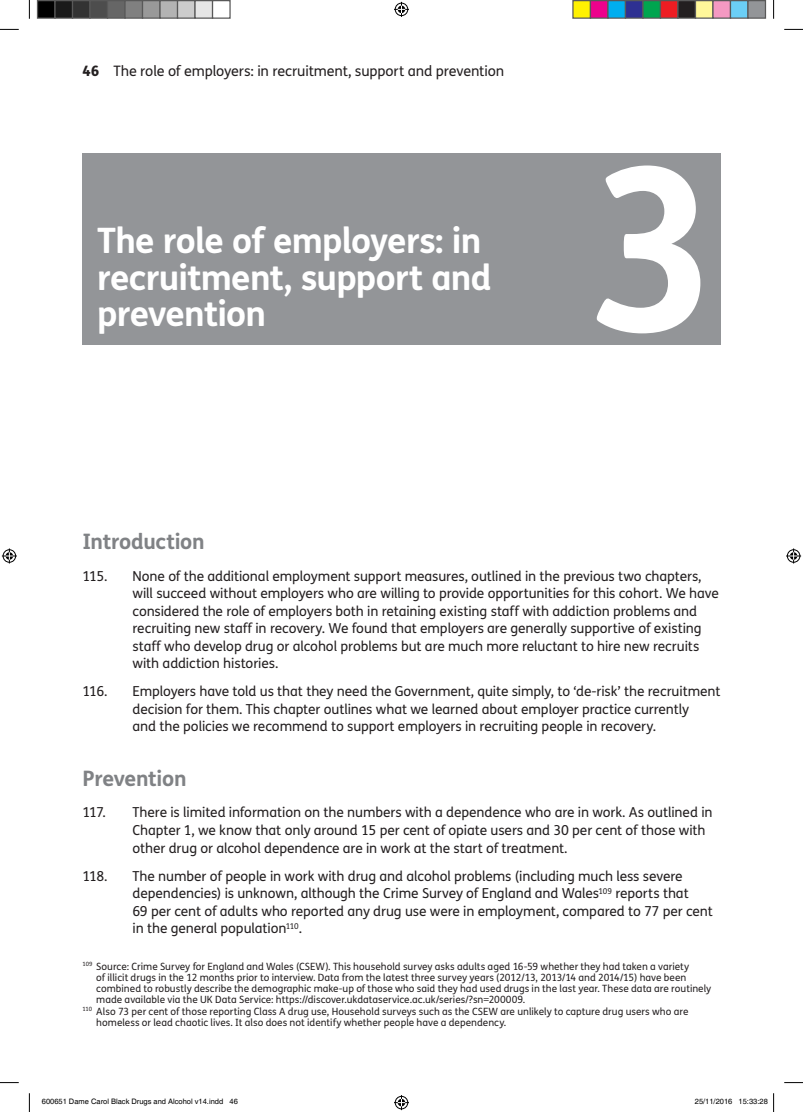
<style>
.page{position:relative;width:803px;height:1112px;background:#fff}
.page>*{position:absolute;margin:0;border:0;box-sizing:border-box;transform-origin:0 0}
.t1{font:700 226.75px "FS Me";color:#fff}
.t2{font:700 35px/36.2px "FS Me";letter-spacing:-.02em;color:#fff}
.t3{font:700 21.25px "FS Me";letter-spacing:-.015em;color:#808285}
.t4{font:14.38px "FS Me";letter-spacing:-.01em;color:#231f20}
.t5{font:13.75px/17.5px "FS Me";letter-spacing:-.005em;color:#231f20}
.t6{font:10px "FS Me";color:#231f20}
.t7{font:7.5px "Helvetica";color:#000}
.s1{font-weight:800}
</style>
<div class="page">
<div style="left:83px;top:153px;width:638px;height:192px;background:#939598"></div>
<svg style="left:0;top:29px;width:19px;height:1px"></svg>
<svg style="left:784px;top:29px;width:19px;height:1px"></svg>
<svg style="left:0;top:1082px;width:19px;height:1px"></svg>
<svg style="left:784px;top:1082px;width:19px;height:1px"></svg>
<svg style="left:29px;top:0;width:1px;height:19px"></svg>
<svg style="left:29px;top:1093px;width:1px;height:18px"></svg>
<svg style="left:773px;top:0;width:1px;height:19px"></svg>
<svg style="left:394px;top:2px;width:15px;height:15px"></svg>
<svg style="left:394px;top:1095px;width:15px;height:14px"></svg>
<svg style="left:2px;top:548px;width:15px;height:15px"></svg>
<svg style="left:786px;top:548px;width:15px;height:15px"></svg>
<div style="left:38px;top:1px;width:17px;height:17px;background:#000"></div>
<div style="left:37px;top:0;width:19px;height:19px;border:1px solid #595959"></div>
<div style="left:55px;top:1px;width:18px;height:17px;background:#1a1a1a"></div>
<div style="left:54px;top:0;width:19px;height:19px;border:1px solid #595959"></div>
<div style="left:73px;top:1px;width:17px;height:17px;background:#333"></div>
<div style="left:72px;top:0;width:19px;height:19px;border:1px solid #595959"></div>
<div style="left:90px;top:1px;width:18px;height:17px;background:#4d4d4d"></div>
<div style="left:89px;top:0;width:19px;height:19px;border:1px solid #595959"></div>
<div style="left:108px;top:1px;width:17px;height:17px;background:#666"></div>
<div style="left:107px;top:0;width:19px;height:19px;border:1px solid #595959"></div>
<div style="left:125px;top:1px;width:18px;height:17px;background:#808080"></div>
<div style="left:124px;top:0;width:19px;height:19px;border:1px solid #595959"></div>
<div style="left:143px;top:1px;width:17px;height:17px;background:#999"></div>
<div style="left:142px;top:0;width:19px;height:19px;border:1px solid #595959"></div>
<div style="left:160px;top:1px;width:18px;height:17px;background:#b3b3b3"></div>
<div style="left:159px;top:0;width:19px;height:19px;border:1px solid #595959"></div>
<div style="left:178px;top:1px;width:17px;height:17px;background:#ccc"></div>
<div style="left:177px;top:0;width:19px;height:19px;border:1px solid #595959"></div>
<div style="left:195px;top:1px;width:18px;height:17px;background:#e6e6e6"></div>
<div style="left:194px;top:0;width:19px;height:19px;border:1px solid #595959"></div>
<div style="left:212px;top:0;width:19px;height:19px;border:1px solid #595959"></div>
<div style="left:573px;top:1px;width:17px;height:17px;background:#fff101"></div>
<div style="left:572px;top:0;width:19px;height:19px;border:1px solid #595959"></div>
<div style="left:590px;top:1px;width:18px;height:17px;background:#ed028c"></div>
<div style="left:590px;top:0;width:18px;height:19px;border:1px solid #595959"></div>
<div style="left:608px;top:1px;width:17px;height:17px;background:#00aeef"></div>
<div style="left:607px;top:0;width:19px;height:19px;border:1px solid #595959"></div>
<div style="left:625px;top:1px;width:18px;height:17px;background:#2e3092"></div>
<div style="left:625px;top:0;width:18px;height:19px;border:1px solid #595959"></div>
<div style="left:643px;top:1px;width:17px;height:17px;background:#00a54f"></div>
<div style="left:642px;top:0;width:19px;height:19px;border:1px solid #595959"></div>
<div style="left:660px;top:1px;width:18px;height:17px;background:#ee1d23"></div>
<div style="left:660px;top:0;width:18px;height:19px;border:1px solid #595959"></div>
<div style="left:678px;top:1px;width:17px;height:17px;background:#231f20"></div>
<div style="left:677px;top:0;width:19px;height:19px;border:1px solid #595959"></div>
<div style="left:695px;top:1px;width:18px;height:17px;background:#fff79a"></div>
<div style="left:695px;top:0;width:18px;height:19px;border:1px solid #595959"></div>
<div style="left:713px;top:1px;width:17px;height:17px;background:#f499c2"></div>
<div style="left:712px;top:0;width:19px;height:19px;border:1px solid #595959"></div>
<div style="left:730px;top:1px;width:18px;height:17px;background:#6bcff6"></div>
<div style="left:730px;top:0;width:18px;height:19px;border:1px solid #595959"></div>
<div style="left:748px;top:1px;width:17px;height:17px;background:#939598"></div>
<div style="left:747px;top:0;width:19px;height:19px;border:1px solid #595959"></div>
<svg style="left:773px;top:1093px;width:1px;height:18px"></svg>
<p class="t4" style="left:83px;top:61px;width:423px"><span class="s1">46</span> The role of employers: in recruitment, support and prevention</p>
<h2 class="t2" style="left:97px;top:221px;width:396px">The role of employers: in recruitment, support and prevention</h2>
<h1 class="t1" style="left:586px;top:75px;width:135px">3</h1>
<h3 class="t3" style="left:83px;top:524px;width:124px">Introduction</h3>
<p class="t5" style="left:83px;top:566px;width:26px">115.</p>
<p class="t5" style="left:133px;top:566px;width:588px">None of the additional employment support measures, outlined in the previous two chapters, will succeed without employers who are willing to provide opportunities for this cohort. We have considered the role of employers both in retaining existing staff with addiction problems and recruiting new staff in recovery. We found that employers are generally supportive of existing staff who develop drug or alcohol problems but are much more reluctant to hire new recruits with addiction histories.</p>
<p class="t5" style="left:83px;top:682px;width:26px">116.</p>
<p class="t5" style="left:133px;top:682px;width:589px">Employers have told us that they need the Government, quite simply, to ‘de-risk’ the recruitment decision for them. This chapter outlines what we learned about employer practice currently<br>and the policies we recommend to support employers in recruiting people in recovery.</p>
<h3 class="t3" style="left:83px;top:761px;width:105px">Prevention</h3>
<p class="t5" style="left:83px;top:803px;width:25px">117.</p>
<p class="t5" style="left:133px;top:803px;width:581px">There is limited information on the numbers with a dependence who are in work. As outlined in<br>Chapter 1, we know that only around 15 per cent of opiate users and 30 per cent of those with other drug or alcohol dependence are in work at the start of treatment.</p>
<p class="t5" style="left:83px;top:866px;width:27px">118.</p>
<p class="t5" style="left:133px;top:866px;width:582px">The number of people in work with drug and alcohol problems (including much less severe dependencies) is unknown, although the Crime Survey of England and Wales<sup>109</sup> reports that<br>69 per cent of adults who reported any drug use were in employment, compared to 77 per cent in the general population<sup>110</sup>.</p>
<p class="t6" style="left:83px;top:958px;width:608px"><sup>109</sup> Source: Crime Survey for England and Wales (CSEW). This household survey asks adults aged 16-59 whether they had taken a variety</p>
<p class="t6" style="left:96px;top:970px;width:592px">of illicit drugs in the 12 months prior to interview. Data from the latest three survey years (2012/13, 2013/14 and 2014/15) have been</p>
<p class="t6" style="left:96px;top:981px;width:616px">combined to robustly describe the demographic make-up of those who said they had used drugs in the last year. These data are routinely</p>
<p class="t6" style="left:96px;top:992px;width:430px">made available via the UK Data Service: https://discover.ukdataservice.ac.uk/series/?sn=200009.</p>
<p class="t6" style="left:83px;top:1003px;width:607px"><sup>110</sup> Also 73 per cent of those reporting Class A drug use, Household surveys such as the CSEW are unlikely to capture drug users who are</p>
<p class="t6" style="left:96px;top:1015px;width:412px">homeless or lead chaotic lives. It also does not identify whether people have a dependency.</p>
<p class="t7" style="left:42px;top:1097px;width:197px">600651 Dame Carol Black Drugs and Alcohol v14.indd 46</p>
<p class="t7" style="left:695px;top:1097px;width:74px">25/11/2016 15:33:28</p>
</div>
